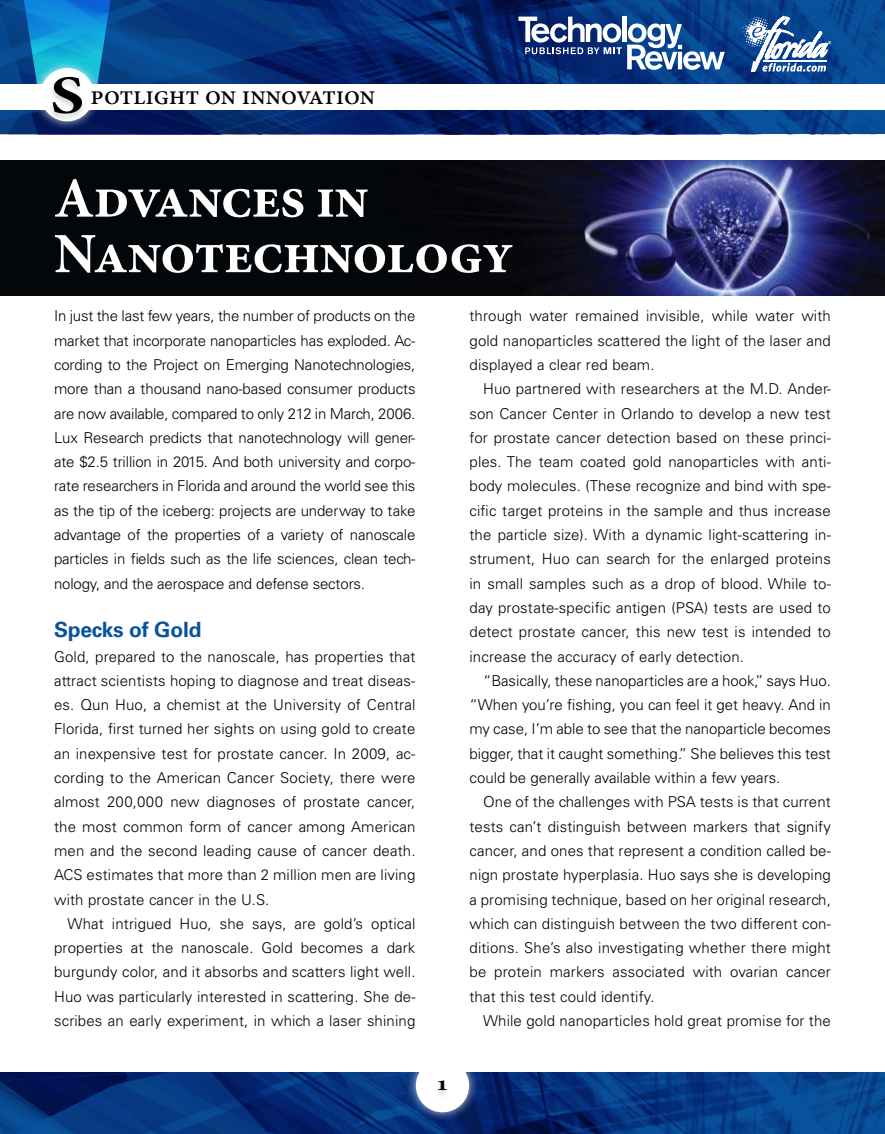
<style>
.page{position:relative;width:885px;height:1134px;background:#fff}
.page>*{position:absolute;margin:0;border:0;box-sizing:border-box;transform-origin:0 0}
.t1{font:700 57px/55.5px "Minion Pro";letter-spacing:-.02em;color:#fff}
.t2{font:500 27px "Minion Pro";letter-spacing:-.01em;color:#000}
.t3{font:700 21px "Univers LT Std";letter-spacing:-.01em;color:#09539e}
.t4{font:700 21px "Minion Pro";color:#000;scale:1.25 1}
.t5{font:300 15px/24.3px "Univers LT Std";letter-spacing:.01em;color:#000;text-align:justify}
.s1{font-weight:700;font-size:54px}
</style>
<div class="page">
<img style="left:0;top:160px;width:884px;height:135px">
<svg style="left:0;top:1072px;width:884px;height:62px;background:#05347c"></svg>
<svg style="left:0;top:0;width:884px;height:84px;background:#05347c"></svg>
<svg style="left:0;top:110px;width:884px;height:24px;background:#04296f"></svg>
<svg style="left:16px;top:0;width:103px;height:84px;background:#0d7ac0"></svg>
<div style="left:31px;top:58px;width:71px;height:72px;background:#fff;opacity:.75"></div>
<div style="left:40px;top:68px;width:54px;height:53px;background:#fff;border-radius:50%"></div>
<div style="left:48px;top:77px;width:38px;height:45px;background:#3f6f35;opacity:.25"></div>
<svg style="left:742px;top:17px;width:88px;height:55px"></svg>
<hr style="left:622px;top:17px;width:4px;height:25px;background:#fff">
<svg style="left:627px;top:23px;width:97px;height:47px"></svg>
<svg style="left:518px;top:17px;width:103px;height:37px"></svg>
<div style="left:406px;top:1049px;width:72px;height:72px;background:#fff;opacity:.75"></div>
<div style="left:416px;top:1059px;width:53px;height:53px;background:#fff;border-radius:50%"></div>
<div style="left:433px;top:1080px;width:17px;height:19px;background:#004a8f;opacity:.25"></div>
<h2 class="t2" style="left:50px;top:77px;width:326px"><span class="s1">S</span> potlight on innovation</h2>
<h1 class="t1" style="left:54px;top:170px;width:461px">Advances in<br>Nanotechnology</h1>
<p class="t5" style="left:54px;top:304px;width:363px">In just the last few years, the number of products on the market that incorporate nanoparticles has exploded. Ac&shy;cording to the Project on Emerging Nanotechnologies, more than a thousand nano-based consumer products are now available, compared to only 212 in March, 2006.<br>Lux Research predicts that nanotechnology will gener&shy;ate $2.5 trillion in 2015. And both university and corpo&shy;rate researchers in Florida and around the world see this as the tip of the iceberg: projects are underway to take advantage of the properties of a variety of nanoscale particles in fields such as the life sciences, clean tech&shy;nology, and the aerospace and defense sectors.</p>
<h3 class="t3" style="left:54px;top:618px;width:149px">Specks of Gold</h3>
<p class="t5" style="left:54px;top:644px;width:363px">Gold, prepared to the nanoscale, has properties that attract scientists hoping to diagnose and treat diseas&shy;es. Qun Huo, a chemist at the University of Central Florida, first turned her sights on using gold to create an inexpensive test for prostate cancer. In 2009, ac&shy;cording to the American Cancer Society, there were almost 200,000 new diagnoses of prostate cancer, the most common form of cancer among American men and the second leading cause of cancer death.<br>ACS estimates that more than 2 million men are living with prostate cancer in the U.S.</p>
<p class="t5" style="left:54px;top:911px;width:363px;text-indent:14px">What intrigued Huo, she says, are gold’s optical properties at the nanoscale. Gold becomes a dark burgundy color, and it absorbs and scatters light well.<br>Huo was particularly interested in scattering. She de&shy;scribes an early experiment, in which a laser shining</p>
<h3 class="t4" style="left:435px;top:1069px;width:12px">1</h3>
<p class="t5" style="left:469px;top:304px;width:363px">through water remained invisible, while water with gold nanoparticles scattered the light of the laser and displayed a clear red beam.</p>
<p class="t5" style="left:469px;top:377px;width:363px;text-indent:13px">Huo partnered with researchers at the M.D. Ander&shy;son Cancer Center in Orlando to develop a new test for prostate cancer detection based on these princi&shy;ples. The team coated gold nanoparticles with anti&shy;body molecules. (These recognize and bind with spe&shy;cific target proteins in the sample and thus increase the particle size). With a dynamic light-scattering in&shy;strument, Huo can search for the enlarged proteins in small samples such as a drop of blood. While to&shy;day prostate-specific antigen (PSA) tests are used to detect prostate cancer, this new test is intended to increase the accuracy of early detection.</p>
<p class="t5" style="left:469px;top:668px;width:363px;text-indent:14px">“Basically, these nanoparticles are a hook,” says Huo. “When you’re fishing, you can feel it get heavy. And in my case, I’m able to see that the nanoparticle becomes bigger, that it caught something.” She believes this test could be generally available within a few years.</p>
<p class="t5" style="left:469px;top:790px;width:363px;text-indent:14px">One of the challenges with PSA tests is that current tests can’t distinguish between markers that signify cancer, and ones that represent a condition called be&shy;nign prostate hyperplasia. Huo says she is developing a promising technique, based on her original research, which can distinguish between the two different con&shy;ditions. She’s also investigating whether there might be protein markers associated with ovarian cancer that this test could identify.</p>
<p class="t5" style="left:483px;top:1009px;width:349px">While gold nanoparticles hold great promise for the</p>
</div>
